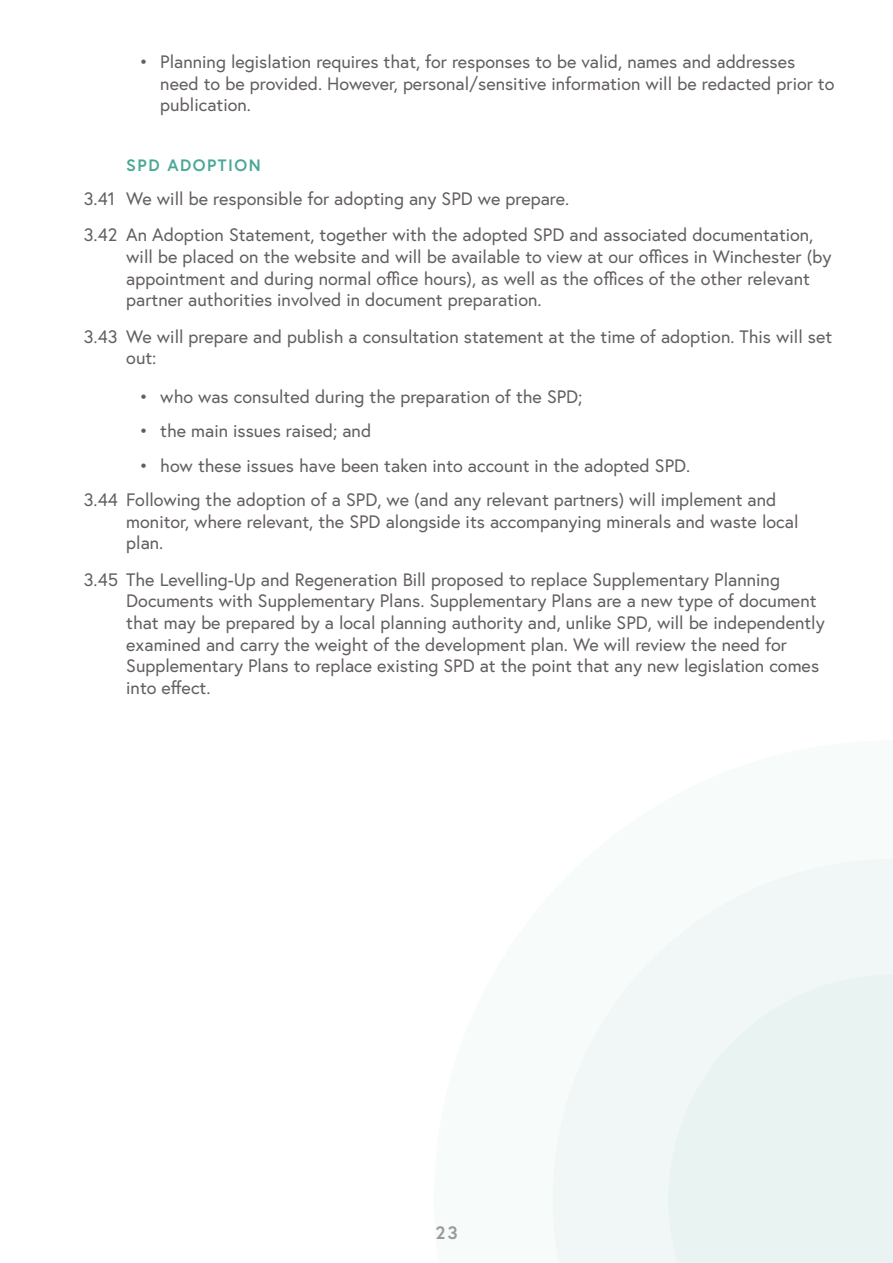
<style>
.page{position:relative;width:893px;height:1263px;background:#fff}
.page>*{position:absolute;margin:0;border:0;box-sizing:border-box;transform-origin:0 0}
.t1{font:18px/21.6px "Europa";color:#635e60}
.t2{font:700 18px "Europa";color:#9e9a97}
.t3{font:700 16.5px "Europa";letter-spacing:.09em;color:#4aa797}
</style>
<div class="page">
<div style="left:553px;top:859px;width:340px;height:404px;background:#f0f7f6"></div>
<div style="left:668px;top:974px;width:225px;height:289px;background:#e9f3f2"></div>
<p class="t1" style="left:160px;top:51px;width:676px;text-indent:-21px">• Planning legislation requires that, for responses to be valid, names and addresses need to be provided. However, personal/sensitive information will be redacted prior to publication.</p>
<p class="t3" style="left:126px;top:153px;width:136px">SPD ADOPTION</p>
<p class="t1" style="left:84px;top:180px;width:731px;line-height:36.5px">3.41 We will be responsible for adopting any SPD we prepare.<br>3.42 An Adoption Statement, together with the adopted SPD and associated documentation,</p>
<p class="t1" style="left:126px;top:246px;width:707px">will be placed on the website and will be available to view at our offices in Winchester (by appointment and during normal office hours), as well as the offices of the other relevant partner authorities involved in document preparation.</p>
<p class="t1" style="left:126px;top:325px;width:707px;text-indent:-43px">3.43 We will prepare and publish a consultation statement at the time of adoption. This will set out:</p>
<p class="t1" style="left:139px;top:385px;width:445px">• who was consulted during the preparation of the SPD;</p>
<p class="t1" style="left:139px;top:420px;width:234px">• the main issues raised; and</p>
<p class="t1" style="left:84px;top:448px;width:694px;line-height:34.3px;text-indent:55px">• how these issues have been taken into account in the adopted SPD.<br>3.44 Following the adoption of a SPD, we (and any relevant partners) will implement and</p>
<p class="t1" style="left:126px;top:510px;width:674px">monitor, where relevant, the SPD alongside its accompanying minerals and waste local plan.</p>
<p class="t1" style="left:126px;top:568px;width:700px;text-indent:-43px">3.45 The Levelling-Up and Regeneration Bill proposed to replace Supplementary Planning Documents with Supplementary Plans. Supplementary Plans are a new type of document that may be prepared by a local planning authority and, unlike SPD, will be independently examined and carry the weight of the development plan. We will review the need for Supplementary Plans to replace existing SPD at the point that any new legislation comes into effect.</p>
<p class="t2" style="left:435px;top:1220px;width:24px">23</p>
</div>
